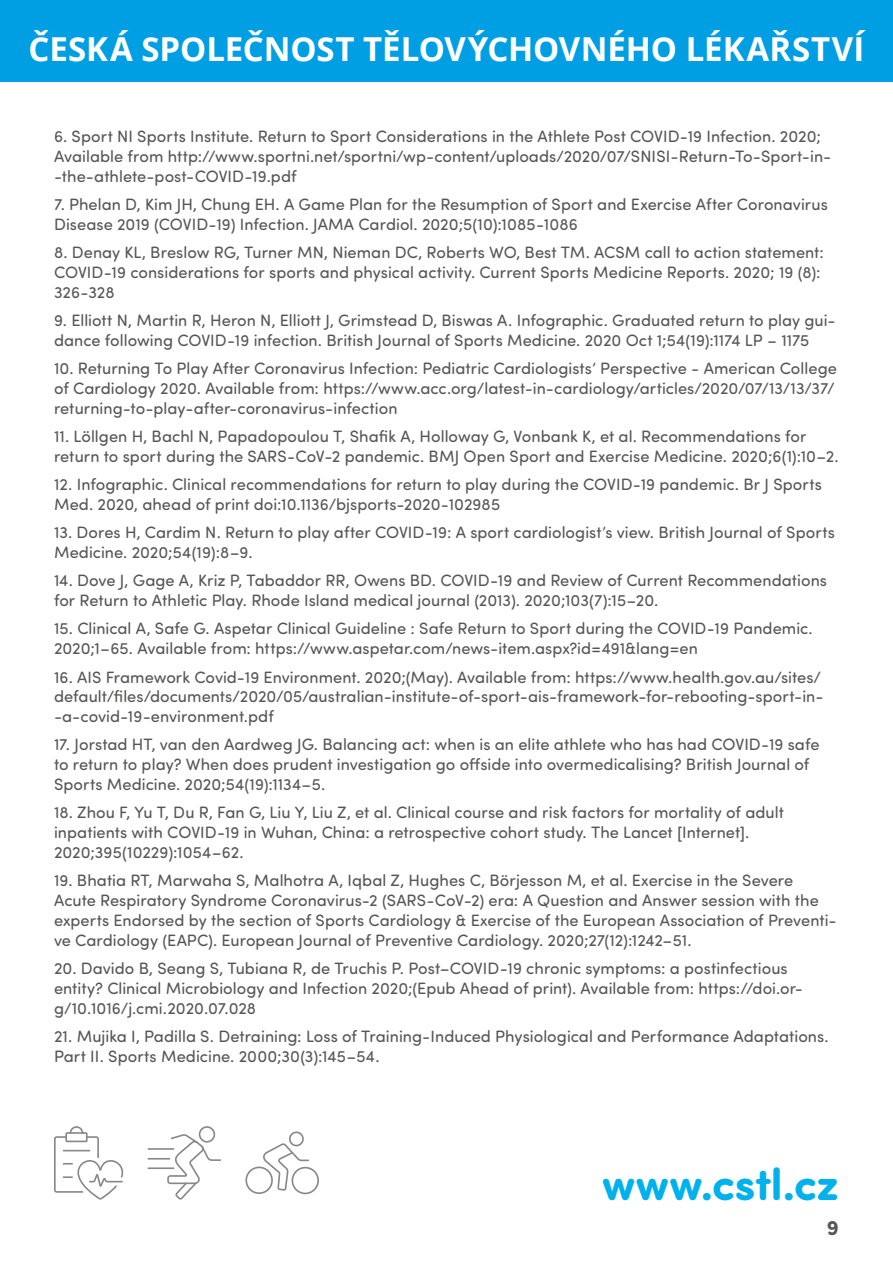
<style>
.page{position:relative;width:893px;height:1263px;background:#fff}
.page>*{position:absolute;margin:0;border:0;box-sizing:border-box;transform-origin:0 0}
.t1{font:700 45px "Sofia Pro Soft";letter-spacing:-.005em;color:#00b1eb}
.t2{font:700 33px "Open Sans";color:#fff}
.t3{font:700 21px "Sofia Pro Soft";color:#575756}
.t4{font:16.5px/19.8px "Sofia Pro Soft";letter-spacing:.005em;color:#575756}
</style>
<div class="page">
<svg style="left:54px;top:1126px;width:69px;height:73px"></svg>
<svg style="left:148px;top:1126px;width:73px;height:73px"></svg>
<hr style="left:148px;top:1167px;width:26px;height:2px;background:#888">
<svg style="left:245px;top:1131px;width:74px;height:63px"></svg>
<div style="left:0;top:0;width:893px;height:81px;background:#009fe3"></div>
<h2 class="t2" style="left:29px;top:26px;width:837px">ČESKÁ SPOLEČNOST TĚLOVÝCHOVNÉHO LÉKAŘSTVÍ</h2>
<p class="t4" style="left:54px;top:126px;width:779px">6. Sport NI Sports Institute. Return to Sport Considerations in the Athlete Post COVID-19 Infection. 2020;<br>Available from http://www.sportni.net/sportni/wp-content/uploads/2020/07/SNISI-Return-To-Sport-in--the-athlete-post-COVID-19.pdf</p>
<p class="t4" style="left:54px;top:194px;width:775px">7. Phelan D, Kim JH, Chung EH. A Game Plan for the Resumption of Sport and Exercise After Coronavirus<br>Disease 2019 (COVID-19) Infection. JAMA Cardiol. 2020;5(10):1085-1086</p>
<p class="t4" style="left:54px;top:242px;width:772px">8. Denay KL, Breslow RG, Turner MN, Nieman DC, Roberts WO, Best TM. ACSM call to action statement:<br>COVID-19 considerations for sports and physical activity. Current Sports Medicine Reports. 2020; 19 (8):<br>326-328</p>
<p class="t4" style="left:54px;top:310px;width:783px">9. Elliott N, Martin R, Heron N, Elliott J, Grimstead D, Biswas A. Infographic. Graduated return to play gui&shy;dance following COVID-19 infection. British Journal of Sports Medicine. 2020 Oct 1;54(19):1174 LP – 1175</p>
<p class="t4" style="left:54px;top:358px;width:784px">10. Returning To Play After Coronavirus Infection: Pediatric Cardiologists’ Perspective - American College of Cardiology 2020. Available from: https://www.acc.org/latest-in-cardiology/articles/2020/07/13/13/37/ returning-to-play-after-coronavirus-infection</p>
<p class="t4" style="left:54px;top:426px;width:786px">11. Löllgen H, Bachl N, Papadopoulou T, Shafik A, Holloway G, Vonbank K, et al. Recommendations for return to sport during the SARS-CoV-2 pandemic. BMJ Open Sport and Exercise Medicine. 2020;6(1):10–2.</p>
<p class="t4" style="left:54px;top:474px;width:769px">12. Infographic. Clinical recommendations for return to play during the COVID-19 pandemic. Br J Sports<br>Med. 2020, ahead of print doi:10.1136/bjsports-2020-102985</p>
<p class="t4" style="left:54px;top:522px;width:782px">13. Dores H, Cardim N. Return to play after COVID-19: A sport cardiologist’s view. British Journal of Sports<br>Medicine. 2020;54(19):8–9.</p>
<p class="t4" style="left:54px;top:570px;width:775px">14. Dove J, Gage A, Kriz P, Tabaddor RR, Owens BD. COVID-19 and Review of Current Recommendations for Return to Athletic Play. Rhode Island medical journal (2013). 2020;103(7):15–20.</p>
<p class="t4" style="left:54px;top:618px;width:760px">15. Clinical A, Safe G. Aspetar Clinical Guideline : Safe Return to Sport during the COVID-19 Pandemic.<br>2020;1–65. Available from: https://www.aspetar.com/news-item.aspx?id=491&amp;lang=en</p>
<p class="t4" style="left:54px;top:666px;width:771px">16. AIS Framework Covid-19 Environment. 2020;(May). Available from: https://www.health.gov.au/sites/ default/files/documents/2020/05/australian-institute-of-sport-ais-framework-for-rebooting-sport-in--a-covid-19-environment.pdf</p>
<p class="t4" style="left:54px;top:734px;width:767px">17. Jorstad HT, van den Aardweg JG. Balancing act: when is an elite athlete who has had COVID-19 safe to return to play? When does prudent investigation go offside into overmedicalising? British Journal of<br>Sports Medicine. 2020;54(19):1134–5.</p>
<p class="t4" style="left:54px;top:802px;width:731px">18. Zhou F, Yu T, Du R, Fan G, Liu Y, Liu Z, et al. Clinical course and risk factors for mortality of adult inpatients with COVID-19 in Wuhan, China: a retrospective cohort study. The Lancet [Internet].<br>2020;395(10229):1054–62.</p>
<p class="t4" style="left:54px;top:870px;width:784px">19. Bhatia RT, Marwaha S, Malhotra A, Iqbal Z, Hughes C, Börjesson M, et al. Exercise in the Severe Acute Respiratory Syndrome Coronavirus-2 (SARS-CoV-2) era: A Question and Answer session with the experts Endorsed by the section of Sports Cardiology &amp; Exercise of the European Association of Preventi&shy;ve Cardiology (EAPC). European Journal of Preventive Cardiology. 2020;27(12):1242–51.</p>
<p class="t4" style="left:54px;top:957px;width:751px">20. Davido B, Seang S, Tubiana R, de Truchis P. Post–COVID-19 chronic symptoms: a postinfectious entity? Clinical Microbiology and Infection 2020;(Epub Ahead of print). Available from: https://doi.or&shy;g/10.1016/j.cmi.2020.07.028</p>
<p class="t4" style="left:54px;top:1025px;width:776px">21. Mujika I, Padilla S. Detraining: Loss of Training-Induced Physiological and Performance Adaptations.<br>Part II. Sports Medicine. 2000;30(3):145–54.</p>
<h1 class="t1" style="left:602px;top:1151px;width:238px">www.cstl.cz</h1>
<p class="t3" style="left:827px;top:1212px;width:14px">9</p>
</div>
